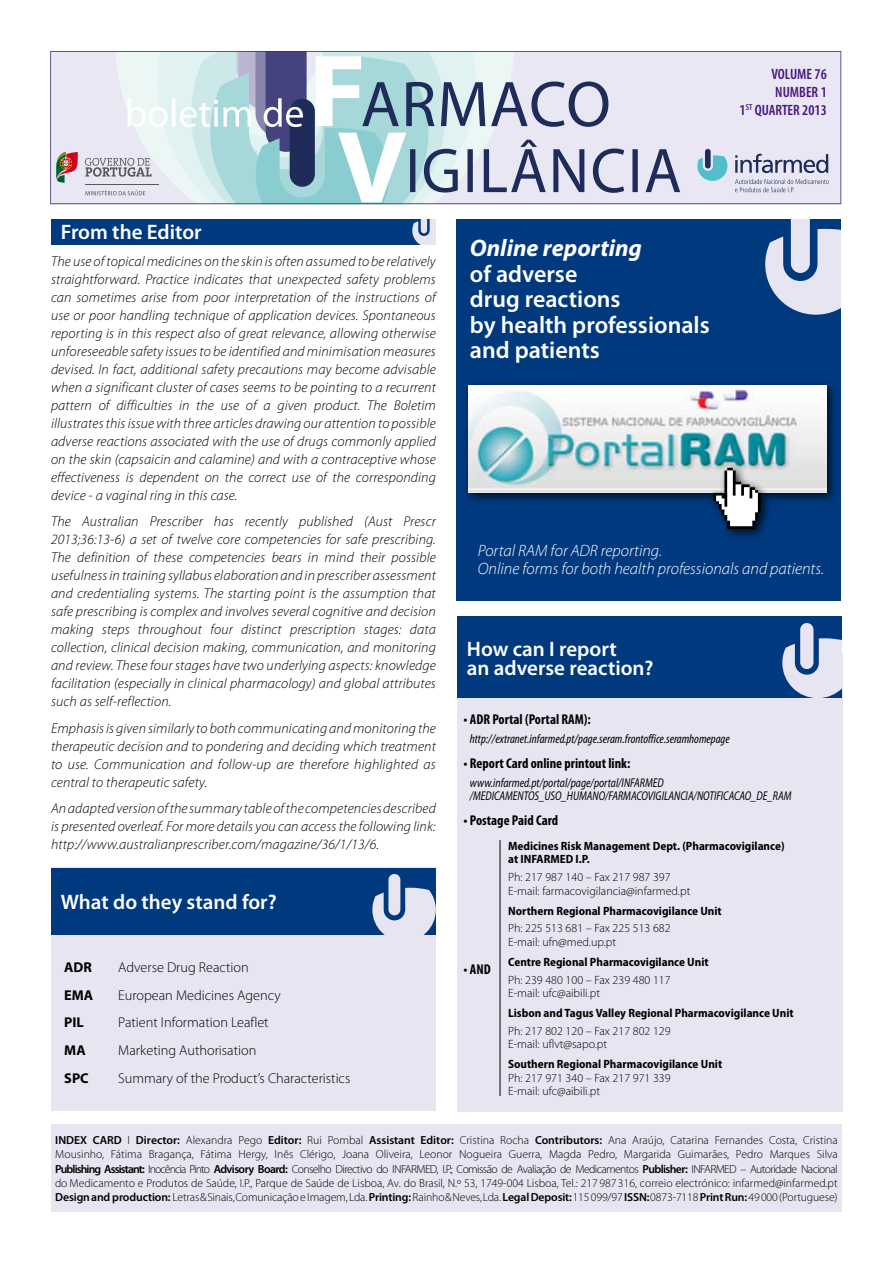
<style>
.page{position:relative;width:893px;height:1263px;background:#fff}
.page>*{position:absolute;margin:0;border:0;box-sizing:border-box;transform-origin:0 0}
.t1{font:600 24px/25.5px "Myriad Pro";color:#fff}
.t2{font:italic 700 24px "Myriad Pro";color:#fff}
.t3{font:600 21px/19.2px "Myriad Pro";color:#fff}
.t4{font:italic 300 16.5px/18px "Myriad Pro";color:#fff}
.t5{font:600 condensed 15px/18px "Myriad Pro";color:#46167d;text-align:right}
.t6{font:italic 300 14.25px/18px "Myriad Pro";letter-spacing:.01em;color:#000;text-align:justify}
.t7{font:300 14.25px "Myriad Pro";color:#000}
.t8{font:700 condensed 14.25px "Myriad Pro";color:#000}
.t9{font:700 14.25px "Myriad Pro";color:#000}
.t10{font:italic semi-condensed 12.75px/12.6px "Myriad Pro";color:#000;scale:.84 1}
.t11{font:italic condensed 12.75px "Myriad Pro";color:#000}
.t12{font:300 12px/13.5px "Myriad Pro";color:#000}
.t13{font:700 semi-condensed 12px/13.5px "Myriad Pro";color:#000}
.t14{font:300 11.7px/14.1px "Myriad Pro";letter-spacing:-.01em;color:#000;text-align:justify}
.s1{font-weight:600}
</style>
<div class="page">
<svg style="left:50px;top:51px;width:791px;height:153px;background:#c7d0dd"></svg>
<svg style="left:697px;top:155px;width:30px;height:26px"></svg>
<div style="left:705px;top:149px;width:6px;height:19px;background:#1f2c5a;border-radius:3px"></div>
<svg style="left:735px;top:154px;width:94px;height:38px;background:#bec0d3"></svg>
<div style="left:51px;top:219px;width:385px;height:26px;background:#00397d"></div>
<svg style="left:412px;top:219px;width:24px;height:26px"></svg>
<div style="left:51px;top:867px;width:385px;height:243px;background:#e8e5f2"></div>
<div style="left:51px;top:868px;width:385px;height:66px;background:#00397d"></div>
<svg style="left:372px;top:874px;width:64px;height:60px"></svg>
<div style="left:51px;top:1125px;width:791px;height:87px;background:#e8e5f2"></div>
<div style="left:457px;top:654px;width:386px;height:457px;background:#e8e5f2"></div>
<div style="left:457px;top:617px;width:385px;height:81px;background:#00397d"></div>
<svg style="left:782px;top:623px;width:60px;height:75px"></svg>
<hr style="left:500px;top:840px;width:1px;height:256px;background:#000">
<div style="left:456px;top:219px;width:385px;height:381px;background:#00397d"></div>
<svg style="left:765px;top:219px;width:76px;height:96px"></svg>
<div style="left:464px;top:380px;width:380px;height:130px;background:#000;opacity:.75"></div>
<img style="left:469px;top:385px;width:357px;height:108px">
<div style="left:708px;top:462px;width:70px;height:85px;background:#000;opacity:.75"></div>
<svg style="left:713px;top:468px;width:48px;height:61px;background:#a1a7ae"></svg>
<p class="t5" style="left:740px;top:66px;width:89px">VOLUME 76<br>NUMBER 1<br>1<sup>ST</sup> QUARTER 2013</p>
<h2 class="t3" style="left:61px;top:223px;width:142px">From the Editor</h2>
<p class="t6" style="left:51px;top:252px;width:386px">The use of topical medicines on the skin is often assumed to be relatively straightforward. Practice indicates that unexpected safety problems can sometimes arise from poor interpretation of the instructions of use or poor handling technique of application devices. Spontaneous reporting is in this respect also of great relevance, allowing otherwise unforeseeable safety issues to be identified and minimisation measures devised. In fact, additional safety precautions may become advisable when a significant cluster of cases seems to be pointing to a recurrent pattern of difficulties in the use of a given product. The Boletim illustrates this issue with three articles drawing our attention to possible adverse reactions associated with the use of drugs commonly applied on the skin (capsaicin and calamine) and with a contraceptive whose effectiveness is dependent on the correct use of the corresponding device - a vaginal ring in this case.</p>
<p class="t6" style="left:51px;top:513px;width:386px">The Australian Prescriber has recently published (Aust Prescr 2013;36:13-6) a set of twelve core competencies for safe prescribing.<br>The definition of these competencies bears in mind their possible usefulness in training syllabus elaboration and in prescriber assessment and credentialing systems. The starting point is the assumption that safe prescribing is complex and involves several cognitive and decision making steps throughout four distinct prescription stages: data collection, clinical decision making, communication, and monitoring and review. These four stages have two underlying aspects: knowledge facilitation (especially in clinical pharmacology) and global attributes such as self-reflection.</p>
<p class="t6" style="left:51px;top:719px;width:386px">Emphasis is given similarly to both communicating and monitoring the therapeutic decision and to pondering and deciding which treatment to use. Communication and follow-up are therefore highlighted as central to therapeutic safety.</p>
<p class="t6" style="left:51px;top:800px;width:386px">An adapted version of the summary table of the competencies described is presented overleaf. For more details you can access the following link: http://www.australianprescriber.com/magazine/36/1/13/6.</p>
<h2 class="t3" style="left:61px;top:893px;width:217px">What do they stand for?</h2>
<p class="t9" style="left:64px;top:959px;width:29px">ADR</p>
<p class="t7" style="left:118px;top:959px;width:132px">Adverse Drug Reaction</p>
<p class="t9" style="left:64px;top:987px;width:31px">EMA</p>
<p class="t7" style="left:118px;top:987px;width:164px">European Medicines Agency</p>
<p class="t9" style="left:64px;top:1014px;width:21px">PIL</p>
<p class="t7" style="left:118px;top:1015px;width:152px">Patient Information Leaflet</p>
<p class="t9" style="left:64px;top:1042px;width:23px">MA</p>
<p class="t7" style="left:118px;top:1042px;width:140px">Marketing Authorisation</p>
<p class="t9" style="left:64px;top:1070px;width:26px">SPC</p>
<p class="t7" style="left:118px;top:1070px;width:233px">Summary of the Product’s Characteristics</p>
<h1 class="t2" style="left:470px;top:235px;width:174px">Online reporting</h1>
<h1 class="t1" style="left:470px;top:261px;width:241px">of adverse<br>drug reactions<br>by health professionals and patients</h1>
<p class="t4" style="left:478px;top:542px;width:348px">Portal RAM for ADR reporting.<br>Online forms for both health professionals and patients.</p>
<h2 class="t3" style="left:467px;top:639px;width:188px">How can I report<br>an adverse reaction?</h2>
<p class="t8" style="left:463px;top:711px;width:129px">• ADR Portal (Portal RAM):</p>
<p class="t11" style="left:470px;top:732px;width:261px">http://extranet.infarmed.pt/page.seram.frontoffice.seramhomepage</p>
<p class="t8" style="left:463px;top:756px;width:168px">• Report Card online printout link:</p>
<p class="t10" style="left:470px;top:777px;width:384px">www.infarmed.pt/portal/page/portal/INFARMED /MEDICAMENTOS_USO_HUMANO/FARMACOVIGILANCIA/NOTIFICACAO_DE_RAM</p>
<p class="t8" style="left:463px;top:813px;width:96px">• Postage Paid Card</p>
<p class="t13" style="left:508px;top:839px;width:278px">Medicines Risk Management Dept. (Pharmacovigilance) at INFARMED I.P.</p>
<p class="t12" style="left:508px;top:871px;width:184px">Ph: 217 987 140 – Fax 217 987 397<br>E-mail: farmacovigilancia@infarmed.pt</p>
<p class="t13" style="left:508px;top:904px;width:215px">Northern Regional Pharmacovigilance Unit</p>
<p class="t12" style="left:508px;top:922px;width:164px">Ph: 225 513 681 – Fax 225 513 682<br>E-mail: ufn@med.up.pt</p>
<p class="t13" style="left:508px;top:955px;width:202px">Centre Regional Pharmacovigilance Unit</p>
<p class="t12" style="left:508px;top:973px;width:164px">Ph: 239 480 100 – Fax 239 480 117<br>E-mail: ufc@aibili.pt</p>
<p class="t13" style="left:508px;top:1006px;width:287px">Lisbon and Tagus Valley Regional Pharmacovigilance Unit</p>
<p class="t12" style="left:508px;top:1024px;width:164px">Ph: 217 802 120 – Fax 217 802 129<br>E-mail: uflvt@sapo.pt</p>
<p class="t13" style="left:508px;top:1057px;width:216px">Southern Regional Pharmacovigilance Unit</p>
<p class="t12" style="left:508px;top:1071px;width:164px">Ph: 217 971 340 – Fax 217 971 339<br>E-mail: ufc@aibili.pt</p>
<p class="t8" style="left:463px;top:961px;width:29px">• AND</p>
<p class="t14" style="left:55px;top:1134px;width:784px"><span class="s1">INDEX CARD</span> I <span class="s1">Director:</span> Alexandra Pego <span class="s1">Editor:</span> Rui Pombal <span class="s1">Assistant Editor:</span> Cristina Rocha <span class="s1">Contributors:</span> Ana Araújo, Catarina Fernandes Costa, Cristina Mousinho, Fátima Bragança, Fátima Hergy, Inês Clérigo, Joana Oliveira, Leonor Nogueira Guerra, Magda Pedro, Margarida Guimarães, Pedro Marques Silva <span class="s1">Publishing Assistant:</span> Inocência Pinto <span class="s1">Advisory Board:</span> Conselho Directivo do INFARMED, I.P.; Comissão de Avaliação de Medicamentos <span class="s1">Publisher:</span> INFARMED – Autoridade Nacional do Medicamento e Produtos de Saúde, I.P., Parque de Saúde de Lisboa, Av. do Brasil, N.º 53, 1749-004 Lisboa, Tel.: 217 987 316, correio electrónico: infarmed@infarmed.pt <span class="s1">Design and production:</span> Letras &amp; Sinais, ComunicaçãoeImagem, Lda.<span class="s1">Printing:</span>Rainho &amp; Neves, Lda.<span class="s1">Legal Deposit:</span> 115099/97<span class="s1">ISSN:</span> 0873-7118<span class="s1">Print Run:</span>49000(Portuguese)</p>
</div>
